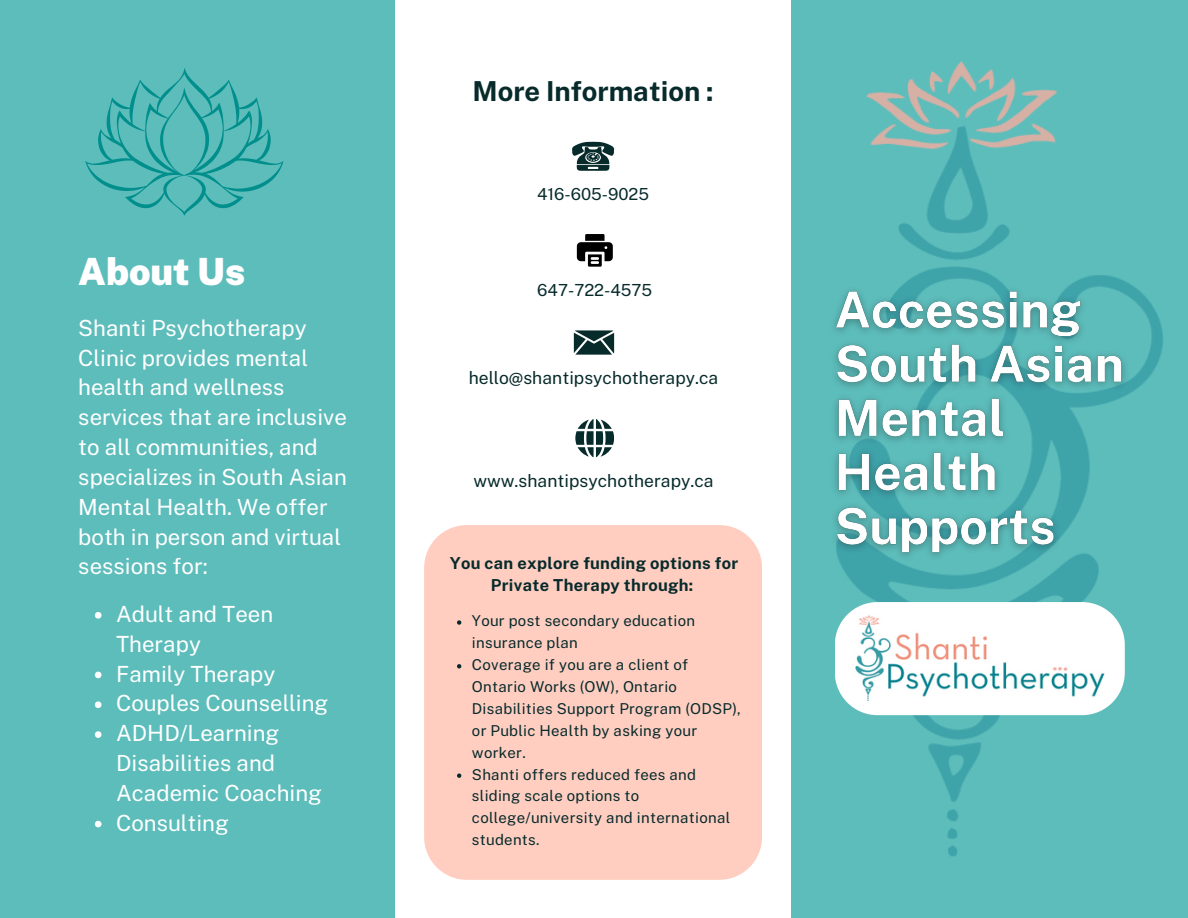
<style>
.page{position:relative;width:1188px;height:918px;background:#5dbdbb}
.page>*{position:absolute;margin:0;border:0;box-sizing:border-box;transform-origin:0 0}
.t1{font:900 37.5px "Public Sans";color:#fff}
.t2{font:700 27.45px "Public Sans";color:#072a2b}
.t3{font:22.2px/29.8px "Public Sans";color:#fff}
.t4{font:17.55px "Public Sans";color:#072a2b}
.t5{font:16.65px "Public Sans";color:#072a2b}
.t6{font:700 16.5px/21.9px "Public Sans";letter-spacing:.02em;color:#072a2b;text-align:center}
.t7{font:15px/21.9px "Public Sans";letter-spacing:.02em;color:#072a2b}
</style>
<div class="page">
<div style="left:395px;top:0;width:396px;height:918px;background:#fff"></div>
<svg style="left:572px;top:142px;width:43px;height:29px"></svg>
<svg style="left:574px;top:330px;width:40px;height:24px"></svg>
<svg style="left:575px;top:419px;width:39px;height:38px"></svg>
<img style="left:843px;top:61px;width:320px;height:795px">
<svg style="left:835px;top:602px;width:290px;height:113px"></svg>
<img style="left:851px;top:613px;width:258px;height:91px">
<svg style="left:577px;top:234px;width:36px;height:33px"></svg>
<svg style="left:85px;top:68px;width:199px;height:148px"></svg>
<div style="left:424px;top:525px;width:338px;height:355px;background:#ffcec1"></div>
<svg style="left:95px;top:612px;width:6px;height:7px"></svg>
<svg style="left:95px;top:672px;width:6px;height:6px"></svg>
<svg style="left:95px;top:701px;width:6px;height:7px"></svg>
<svg style="left:95px;top:731px;width:6px;height:7px"></svg>
<svg style="left:95px;top:821px;width:6px;height:6px"></svg>
<svg style="left:457px;top:620px;width:4px;height:5px"></svg>
<svg style="left:457px;top:664px;width:4px;height:4px"></svg>
<svg style="left:457px;top:773px;width:4px;height:5px"></svg>
<img style="left:834px;top:279px;width:300px;height:289px">
<p class="t1" style="left:78px;top:249px;width:168px">About Us</p>
<p class="t3" style="left:78px;top:313px;width:270px">Shanti Psychotherapy<br>Clinic provides mental health and wellness services that are inclusive to all communities, and specializes in South Asian<br>Mental Health. We offer both in person and virtual sessions for:</p>
<p class="t3" style="left:116px;top:599px;width:159px">Adult and Teen<br>Therapy</p>
<p class="t3" style="left:116px;top:659px;width:161px">Family Therapy</p>
<p class="t3" style="left:116px;top:688px;width:214px">Couples Counselling</p>
<p class="t3" style="left:116px;top:718px;width:207px">ADHD/Learning<br>Disabilities and<br>Academic Coaching</p>
<p class="t3" style="left:116px;top:808px;width:114px">Consulting</p>
<p class="t2" style="left:473px;top:75px;width:242px">More Information :</p>
<p class="t5" style="left:537px;top:184px;width:114px">416-605-9025</p>
<p class="t5" style="left:537px;top:280px;width:117px">647-722-4575</p>
<p class="t4" style="left:469px;top:368px;width:251px">hello@shantipsychotherapy.ca</p>
<p class="t4" style="left:473px;top:470px;width:242px">www.shantipsychotherapy.ca</p>
<p class="t6" style="left:450px;top:552px;width:290px">You can explore funding options for<br>Private Therapy through:</p>
<p class="t7" style="left:472px;top:610px;width:225px">Your post secondary education insurance plan</p>
<p class="t7" style="left:472px;top:654px;width:270px">Coverage if you are a client of<br>Ontario Works (OW), Ontario<br>Disabilities Support Program (ODSP), or Public Health by asking your worker.</p>
<p class="t7" style="left:472px;top:763px;width:260px">Shanti offers reduced fees and sliding scale options to college/university and international students.</p>
</div>
